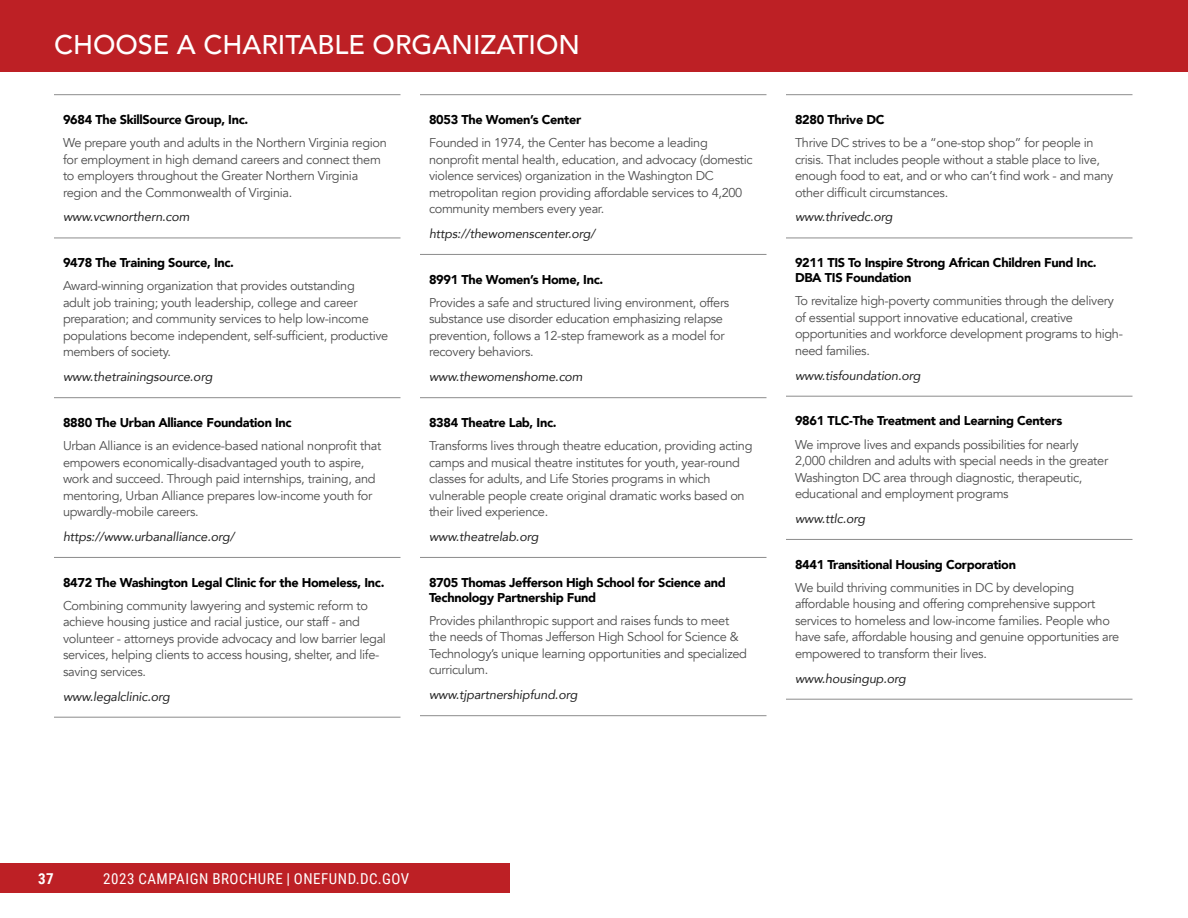
<style>
.page{position:relative;width:1188px;height:918px;background:#fff}
.page>*{position:absolute;margin:0;border:0;box-sizing:border-box;transform-origin:0 0}
.t1{font:500 27px "Avenir";color:#fff}
.t2{font:15px "Roboto Condensed";letter-spacing:.035em;color:#fff}
.t3{font:700 15px "Roboto Condensed";color:#fff}
.t4{font:12.75px/16.5px "Avenir";letter-spacing:-.025em;color:#4d4d4d}
.t5{font:900 12.75px/15px "Avenir";letter-spacing:-.025em;color:#000}
.t6{font:italic 12.6px "Avenir";letter-spacing:-.01em;color:#212121}
</style>
<div class="page">
<div style="left:0;top:863px;width:510px;height:30px;background:#bd2025"></div>
<div style="left:95px;top:864px;width:322px;height:30px;background:#bd2025"></div>
<div style="left:0;top:0;width:1188px;height:72px;background:#bd2025"></div>
<hr style="left:54px;top:94px;width:346px;height:1px;background:#8c8c8c">
<hr style="left:54px;top:238px;width:346px;height:1px;background:#8c8c8c">
<hr style="left:54px;top:397px;width:346px;height:1px;background:#8c8c8c">
<hr style="left:54px;top:557px;width:346px;height:1px;background:#8c8c8c">
<hr style="left:54px;top:717px;width:346px;height:1px;background:#8c8c8c">
<hr style="left:420px;top:94px;width:346px;height:1px;background:#8c8c8c">
<hr style="left:420px;top:254px;width:346px;height:1px;background:#8c8c8c">
<hr style="left:420px;top:397px;width:346px;height:1px;background:#8c8c8c">
<hr style="left:420px;top:557px;width:346px;height:1px;background:#8c8c8c">
<hr style="left:420px;top:715px;width:346px;height:1px;background:#8c8c8c">
<hr style="left:786px;top:94px;width:346px;height:1px;background:#8c8c8c">
<hr style="left:786px;top:238px;width:346px;height:1px;background:#8c8c8c">
<hr style="left:786px;top:396px;width:346px;height:1px;background:#8c8c8c">
<hr style="left:786px;top:539px;width:346px;height:1px;background:#8c8c8c">
<hr style="left:786px;top:699px;width:346px;height:1px;background:#8c8c8c">
<h1 class="t1" style="left:54px;top:21px;width:528px">CHOOSE A CHARITABLE ORGANIZATION</h1>
<p class="t5" style="left:63px;top:112px;width:187px">9684 The SkillSource Group, Inc.</p>
<p class="t4" style="left:63px;top:135px;width:325px">We prepare youth and adults in the Northern Virginia region for employment in high demand careers and connect them to employers throughout the Greater Northern Virginia region and the Commonwealth of Virginia.</p>
<p class="t6" style="left:63px;top:209px;width:128px">www.vcwnorthern.com</p>
<p class="t5" style="left:63px;top:255px;width:173px">9478 The Training Source, Inc.</p>
<p class="t4" style="left:63px;top:278px;width:327px">Award-winning organization that provides outstanding<br>adult job training; youth leadership, college and career preparation; and community services to help low-income populations become independent, self-sufficient, productive members of society.</p>
<p class="t6" style="left:63px;top:369px;width:151px">www.thetrainingsource.org</p>
<p class="t5" style="left:63px;top:415px;width:230px">8880 The Urban Alliance Foundation Inc</p>
<p class="t4" style="left:63px;top:438px;width:320px">Urban Alliance is an evidence-based national nonprofit that empowers economically-disadvantaged youth to aspire, work and succeed. Through paid internships, training, and mentoring, Urban Alliance prepares low-income youth for upwardly-mobile careers.</p>
<p class="t6" style="left:63px;top:529px;width:173px">https://www.urbanalliance.org/</p>
<p class="t5" style="left:63px;top:574px;width:323px">8472 The Washington Legal Clinic for the Homeless, Inc.</p>
<p class="t4" style="left:63px;top:598px;width:325px">Combining community lawyering and systemic reform to achieve housing justice and racial justice, our staff - and volunteer - attorneys provide advocacy and low barrier legal services, helping clients to access housing, shelter, and life&shy;saving services.</p>
<p class="t6" style="left:63px;top:689px;width:108px">www.legalclinic.org</p>
<p class="t5" style="left:429px;top:112px;width:154px">8053 The Women’s Center</p>
<p class="t4" style="left:429px;top:135px;width:325px">Founded in 1974, the Center has become a leading nonprofit mental health, education, and advocacy (domestic violence services) organization in the Washington DC metropolitan region providing affordable services to 4,200 community members every year.</p>
<p class="t6" style="left:429px;top:226px;width:168px">https://thewomenscenter.org/</p>
<p class="t5" style="left:429px;top:271px;width:176px">8991 The Women’s Home, Inc.</p>
<p class="t4" style="left:429px;top:295px;width:302px">Provides a safe and structured living environment, offers substance use disorder education emphasizing relapse prevention, follows a 12-step framework as a model for recovery behaviors.</p>
<p class="t6" style="left:429px;top:369px;width:155px">www.thewomenshome.com</p>
<p class="t5" style="left:429px;top:415px;width:129px">8384 Theatre Lab, Inc.</p>
<p class="t4" style="left:429px;top:438px;width:325px">Transforms lives through theatre education, providing acting camps and musical theatre institutes for youth, year-round classes for adults, and Life Stories programs in which vulnerable people create original dramatic works based on their lived experience.</p>
<p class="t6" style="left:429px;top:529px;width:111px">www.theatrelab.org</p>
<p class="t5" style="left:429px;top:574px;width:298px">8705 Thomas Jefferson High School for Science and<br>Technology Partnership Fund</p>
<p class="t4" style="left:429px;top:613px;width:320px">Provides philanthropic support and raises funds to meet the needs of Thomas Jefferson High School for Science &amp; Technology’s unique learning opportunities and specialized curriculum.</p>
<p class="t6" style="left:429px;top:687px;width:150px">www.tjpartnershipfund.org</p>
<p class="t5" style="left:795px;top:112px;width:91px">8280 Thrive DC</p>
<p class="t4" style="left:795px;top:135px;width:320px">Thrive DC strives to be a “one-stop shop” for people in crisis. That includes people without a stable place to live, enough food to eat, and or who can’t find work - and many other difficult circumstances.</p>
<p class="t6" style="left:795px;top:209px;width:99px">www.thrivedc.org</p>
<p class="t5" style="left:795px;top:255px;width:303px">9211 TIS To Inspire Strong African Children Fund Inc.<br>DBA TIS Foundation</p>
<p class="t4" style="left:795px;top:293px;width:330px">To revitalize high-poverty communities through the delivery of essential support innovative educational, creative opportunities and workforce development programs to high&shy;need families.</p>
<p class="t6" style="left:795px;top:368px;width:127px">www.tisfoundation.org</p>
<p class="t5" style="left:795px;top:413px;width:269px">9861 TLC-The Treatment and Learning Centers</p>
<p class="t4" style="left:795px;top:436px;width:315px">We improve lives and expands possibilities for nearly 2,000 children and adults with special needs in the greater Washington DC area through diagnostic, therapeutic, educational and employment programs</p>
<p class="t6" style="left:795px;top:511px;width:72px">www.ttlc.org</p>
<p class="t5" style="left:795px;top:556px;width:223px">8441 Transitional Housing Corporation</p>
<p class="t4" style="left:795px;top:580px;width:326px">We build thriving communities in DC by developing affordable housing and offering comprehensive support services to homeless and low-income families. People who have safe, affordable housing and genuine opportunities are empowered to transform their lives.</p>
<p class="t6" style="left:795px;top:671px;width:112px">www.housingup.org</p>
<p class="t3" style="left:38px;top:868px;width:17px">37</p>
<p class="t2" style="left:103px;top:868px;width:308px">2023 CAMPAIGN BROCHURE | ONEFUND.DC.GOV</p>
</div>
